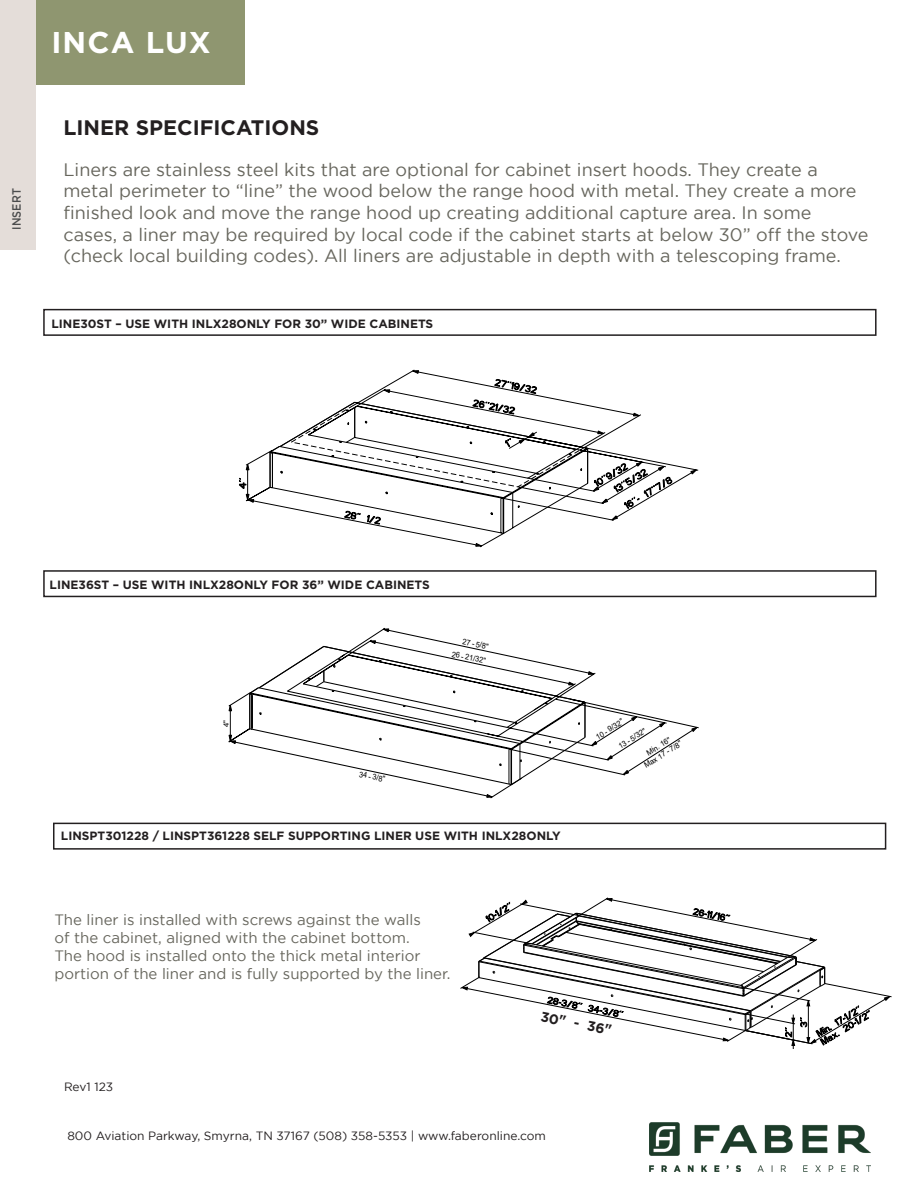
<style>
.page{position:relative;width:918px;height:1188px;background:#fff}
.page>*{position:absolute;margin:0;border:0;box-sizing:border-box;transform-origin:0 0}
.t1{font:700 30px "Gotham";letter-spacing:.04em;color:#fff}
.t2{font:700 21px "Gotham";color:#231f20}
.t3{font:18px/21.6px "Gotham";color:#67665d}
.t4{font:15px "Gotham";color:#67665d}
.t5{font:700 13.65px "Gotham";color:#231f20}
.t6{font:700 12px "Gotham";color:#231f20}
.t7{font:12px "Gotham";color:#231f20}
.t8{font:500 12px "Gotham";letter-spacing:.01em;color:#4b4c4d;scale:.9 1}
.t9{font:7.95px/14.7px "Arial";color:#000;text-align:right;scale:.93 1}
.t10{font:7.8px/9.3px "Arial";color:#000;text-align:center}
.t11{font:7.35px "Arial";color:#000;scale:1.08 1}
</style>
<div class="page">
<img style="left:650px;top:1122px;width:220px;height:49px">
<div style="left:31px;top:0;width:214px;height:84px;background:#8f9670"></div>
<div style="left:0;top:0;width:36px;height:249px;background:#e4ddd9"></div>
<div style="left:43px;top:309px;width:834px;height:27px;border:2px solid #231f20"></div>
<div style="left:43px;top:570px;width:834px;height:27px;border:2px solid #231f20"></div>
<div style="left:53px;top:823px;width:833px;height:27px;border:2px solid #231f20"></div>
<svg style="left:239px;top:369px;width:460px;height:179px"></svg>
<svg style="left:228px;top:628px;width:471px;height:170px"></svg>
<svg style="left:249px;top:640px;width:348px;height:146px"></svg>
<hr style="left:793px;top:1015px;width:1px;height:34px;background:#000">
<svg style="left:460px;top:898px;width:432px;height:148px"></svg>
<p class="t8" style="left:10px;top:230px;width:48px;rotate:-90deg">INSERT</p>
<p class="t1" style="left:51px;top:25px;width:161px">INCA LUX</p>
<p class="t2" style="left:64px;top:115px;width:257px">LINER SPECIFICATIONS</p>
<p class="t3" style="left:64px;top:158px;width:806px">Liners are stainless steel kits that are optional for cabinet insert hoods. They create a metal perimeter to “line” the wood below the range hood with metal. They create a more finished look and move the range hood up creating additional capture area. In some cases, a liner may be required by local code if the cabinet starts at below 30” off the stove (check local building codes). All liners are adjustable in depth with a telescoping frame.</p>
<p class="t6" style="left:51px;top:316px;width:383px">LINE30ST – USE WITH INLX28ONLY FOR 30” WIDE CABINETS</p>
<p class="t6" style="left:50px;top:578px;width:382px">LINE36ST – USE WITH INLX28ONLY FOR 36” WIDE CABINETS</p>
<p class="t9" style="left:456px;top:632px;width:39px;rotate:11deg">27 - 5/8"<br>26 - 21/32"</p>
<p class="t11" style="left:221px;top:727px;width:8px;rotate:-90deg">4"</p>
<p class="t9" style="left:361px;top:767px;width:30px;rotate:11deg">34 - 3/8"</p>
<p class="t6" style="left:61px;top:829px;width:501px">LINSPT301228 / LINSPT361228 SELF SUPPORTING LINER USE WITH INLX28ONLY</p>
<p class="t4" style="left:54px;top:911px;width:368px">The liner is installed with screws against the walls</p>
<p class="t4" style="left:54px;top:929px;width:357px">of the cabinet, aligned with the cabinet bottom.</p>
<p class="t4" style="left:54px;top:947px;width:368px">The hood is installed onto the thick metal interior</p>
<p class="t4" style="left:54px;top:965px;width:398px">portion of the liner and is fully supported by the liner.</p>
<p class="t10" style="left:594px;top:734px;width:33px;rotate:-33deg">10 - 9/32"</p>
<p class="t10" style="left:616px;top:743px;width:33px;rotate:-33deg">13 - 5/32"</p>
<p class="t10" style="left:637px;top:754px;width:45px;rotate:-33deg">Min. 16"<br>Max 17 - 7/8"</p>
<p class="t7" style="left:64px;top:1080px;width:51px">Rev1 123</p>
<p class="t5" style="left:542px;top:1008px;width:73px;rotate:11deg">30" - 36"</p>
<p class="t7" style="left:67px;top:1129px;width:480px">800 Aviation Parkway, Smyrna, TN 37167 (508) 358-5353 | www.faberonline.com</p>
</div>
